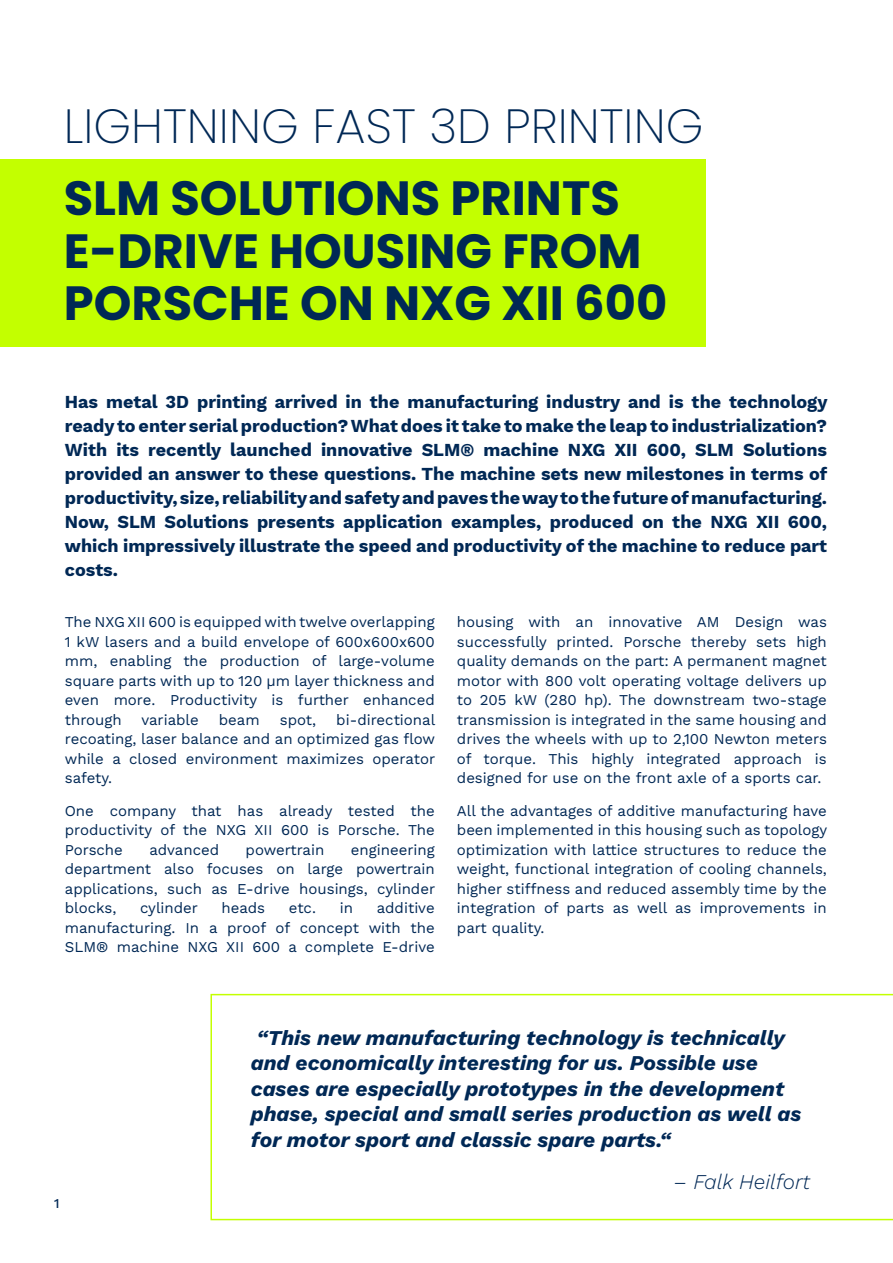
<style>
.page{position:relative;width:893px;height:1263px;background:#fff}
.page>*{position:absolute;margin:0;border:0;box-sizing:border-box;transform-origin:0 0}
.Fließtext{font:700 48px/52.5px "Poppins";color:#002855}
.t1{font:200 48px "Poppins";color:#002855}
.Fließtext-2{font:italic 21px/25.5px "Work Sans";color:#002855}
.Fließtext-3{font:700 18px/24px "Work Sans";color:#002855;text-align:justify}
.Fließtext-4{font:15px/19.5px "Work Sans";color:#002855;text-align:justify}
.t2{font:13.5px "Work Sans";color:#002855}
</style>
<div class="page">
<div style="left:0;top:159px;width:706px;height:188px;background:#c3ff00"></div>
<svg style="left:210px;top:994px;width:683px;height:226px"></svg>
<p class="t1" style="left:64px;top:98px;width:641px">LIGHTNING FAST 3D PRINTING</p>
<p class="Fließtext" style="left:64px;top:172px;width:605px">SLM SOLUTIONS PRINTS<br>E-DRIVE HOUSING FROM<br>PORSCHE ON NXG XII 600</p>
<p class="Fließtext-3" style="left:65px;top:389px;width:764px">Has metal 3D printing arrived in the manufacturing industry and is the technology ready to enter serial production? What does it take to make the leap to industrialization?<br>With its recently launched innovative SLM® machine NXG XII 600, SLM Solutions provided an answer to these questions. The machine sets new milestones in terms of productivity, size, reliability and safety and paves the way to the future of manufacturing.<br>Now, SLM Solutions presents application examples, produced on the NXG XII 600, which impressively illustrate the speed and productivity of the machine to reduce part costs.</p>
<p class="Fließtext-4" style="left:65px;top:612px;width:371px">The NXG XII 600 is equipped with twelve overlapping 1 kW lasers and a build envelope of 600x600x600 mm, enabling the production of large-volume square parts with up to 120 µm layer thickness and even more. Productivity is further enhanced through</p>
<p class="Fließtext-4" style="left:65px;top:709px;width:372px;text-indent:271px">bi-directional recoating, laser balance and an optimized gas flow while a closed environment maximizes operator safety.</p>
<p class="Fließtext-4" style="left:65px;top:800px;width:371px">One company that has already tested the productivity of the NXG XII 600 is Porsche. The Porsche</p>
<p class="Fließtext-4" style="left:141px;top:709px;width:59px">variable</p>
<p class="Fließtext-4" style="left:219px;top:709px;width:42px">beam</p>
<p class="Fließtext-4" style="left:280px;top:709px;width:38px">spot,</p>
<p class="Fließtext-4" style="left:149px;top:839px;width:71px">advanced</p>
<p class="Fließtext-4" style="left:246px;top:839px;width:80px">powertrain</p>
<p class="Fließtext-4" style="left:65px;top:839px;width:372px;text-indent:286px">engineering department also focuses on large powertrain applications, such as E-drive housings, cylinder blocks,</p>
<p class="Fließtext-4" style="left:65px;top:898px;width:371px;text-indent:312px">additive manufacturing. In a proof of concept with the SLM® machine NXG XII 600 a complete E-drive</p>
<p class="Fließtext-4" style="left:140px;top:898px;width:59px">cylinder</p>
<p class="Fließtext-4" style="left:221px;top:898px;width:45px">heads</p>
<p class="Fließtext-4" style="left:289px;top:898px;width:29px">etc.</p>
<p class="Fließtext-4" style="left:340px;top:898px;width:15px">in</p>
<p class="Fließtext-4" style="left:457px;top:612px;width:371px">housing with an innovative AM Design was successfully printed. Porsche thereby sets high quality demands on the part: A permanent magnet motor with 800 volt operating voltage delivers up to 205 kW (280 hp). The downstream two-stage transmission is integrated in the same housing and drives the wheels with up to 2,100 Newton meters of torque. This highly integrated approach is designed for use on the front axle of a sports car.</p>
<p class="Fließtext-4" style="left:457px;top:800px;width:372px">All the advantages of additive manufacturing have been implemented in this housing such as topology optimization with lattice structures to reduce the weight, functional integration of cooling channels, higher stiffness and reduced assembly time by the integration of parts as well as improvements in part quality.</p>
<p class="t2" style="left:54px;top:1193px;width:7px">1</p>
<p class="Fließtext-2" style="left:251px;top:1024px;width:552px">“This new manufacturing technology is technically and economically interesting for us. Possible use cases are especially prototypes in the development phase, special and small series production as well as for motor sport and classic spare parts.“</p>
<p class="Fließtext-2" style="left:673px;top:1167px;width:138px">– Falk Heilfort</p>
</div>
